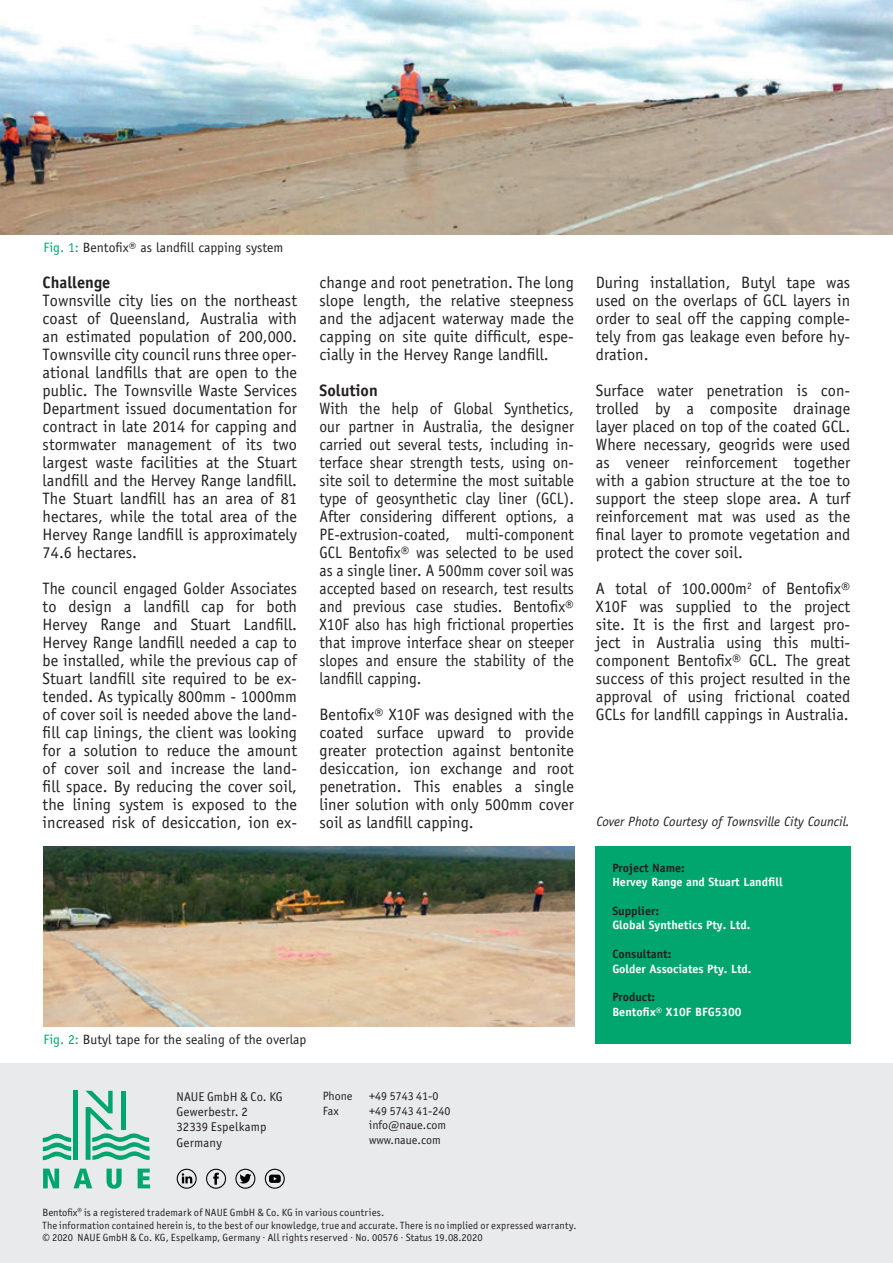
<style>
.page{position:relative;width:893px;height:1263px;background:#fff}
.page>*{position:absolute;margin:0;border:0;box-sizing:border-box;transform-origin:0 0}
.t1{font:16.5px/18px "Officina Sans";color:#231f20;text-align:justify}
.t2{font:16.5px/18px "Officina Sans";color:#231f20;text-align:justify;scale:.94 1}
.t3{font:16.5px/18px "Officina Sans";color:#231f20;text-align:justify;scale:.96 1}
.t4{font:700 16.5px "Officina Sans";color:#231f20}
.t5{font:13.5px "Officina Sans";color:#231f20}
.t6{font:italic 13.5px "Officina Sans";color:#231f20}
.t7{font:12.75px/15.3px "Officina Sans ITC Pro";letter-spacing:.015em;color:#231f20}
.t8{font:700 12px "Officina Sans";color:#fff}
.t9{font:12px/14.4px "Officina Sans ITC Pro";color:#231f20}
.t10{font:700 12px "Officina Sans";color:#231f20}
.t11{font:10.5px/12.6px "Officina Sans ITC Pro";letter-spacing:.02em;color:#231f20}
.s1{color:#00a66e}
</style>
<div class="page">
<div style="left:0;top:1063px;width:893px;height:200px;background:#e9eaeb"></div>
<div style="left:73px;top:1091px;width:5px;height:69px;background:#00a66e"></div>
<svg style="left:43px;top:1133px;width:28px;height:27px"></svg>
<svg style="left:85px;top:1091px;width:65px;height:69px"></svg>
<svg style="left:43px;top:1168px;width:107px;height:21px"></svg>
<svg style="left:177px;top:1169px;width:20px;height:20px"></svg>
<svg style="left:206px;top:1169px;width:20px;height:20px"></svg>
<svg style="left:235px;top:1169px;width:20px;height:20px"></svg>
<svg style="left:265px;top:1169px;width:20px;height:20px"></svg>
<img style="left:0;top:0;width:893px;height:234px">
<img style="left:44px;top:846px;width:530px;height:180px">
<div style="left:595px;top:846px;width:255px;height:198px;background:#00a66e"></div>
<p class="t5" style="left:44px;top:240px;width:241px"><span class="s1">Fig. 1:</span> Bentofix® as landfill capping system</p>
<p class="t4" style="left:43px;top:272px;width:69px">Challenge</p>
<p class="t1" style="left:43px;top:291px;width:256px">Townsville city lies on the northeast coast of Queensland, Australia with an estimated population of 200,000.<br>Townsville city council runs three oper&shy;ational landfills that are open to the public. The Townsville Waste Services Department issued documentation for contract in late 2014 for capping and stormwater management of its two largest waste facilities at the Stuart landfill and the Hervey Range landfill.<br>The Stuart landfill has an area of 81 hectares, while the total area of the Hervey Range landfill is approximately 74.6 hectares.</p>
<p class="t3" style="left:43px;top:579px;width:267px">The council engaged Golder Associates to design a landfill cap for both Hervey Range and Stuart Landfill.<br>Hervey Range landfill needed a cap to be installed, while the previous cap of Stuart landfill site required to be ex&shy;tended. As typically 800mm - 1000mm of cover soil is needed above the land&shy;fill cap linings, the client was looking for a solution to reduce the amount of cover soil and increase the land&shy;fill space. By reducing the cover soil, the lining system is exposed to the increased risk of desiccation, ion ex-</p>
<p class="t1" style="left:319px;top:273px;width:256px">change and root penetration. The long slope length, the relative steepness and the adjacent waterway made the capping on site quite difficult, espe&shy;cially in the Hervey Range landfill.</p>
<p class="t4" style="left:319px;top:380px;width:60px">Solution</p>
<p class="t2" style="left:319px;top:399px;width:272px">With the help of Global Synthetics, our partner in Australia, the designer carried out several tests, including in&shy;terface shear strength tests, using on&shy;site soil to determine the most suitable type of geosynthetic clay liner (GCL).<br>After considering different options, a PE-extrusion-coated, multi-component GCL Bentofix® was selected to be used as a single liner. A 500mm cover soil was accepted based on research, test results and previous case studies. Bentofix® X10F also has high frictional properties that improve interface shear on steeper slopes and ensure the stability of the landfill capping.</p>
<p class="t1" style="left:319px;top:705px;width:256px">Bentofix® X10F was designed with the coated surface upward to provide greater protection against bentonite desiccation, ion exchange and root penetration. This enables a single liner solution with only 500mm cover soil as landfill capping.</p>
<p class="t5" style="left:44px;top:1031px;width:264px"><span class="s1">Fig. 2:</span> Butyl tape for the sealing of the overlap</p>
<p class="t7" style="left:177px;top:1088px;width:108px">NAUE GmbH &amp; Co. KG<br>Gewerbestr. 2<br>32339 Espelkamp<br>Germany</p>
<p class="t9" style="left:323px;top:1089px;width:31px">Phone</p>
<p class="t9" style="left:369px;top:1089px;width:71px">+49 5743 41-0</p>
<p class="t9" style="left:323px;top:1103px;width:18px">Fax</p>
<p class="t9" style="left:369px;top:1103px;width:83px">+49 5743 41-240 info@naue.com www.naue.com</p>
<p class="t1" style="left:596px;top:273px;width:256px">During installation, Butyl tape was used on the overlaps of GCL layers in order to seal off the capping comple&shy;tely from gas leakage even before hy&shy;dration.</p>
<p class="t1" style="left:596px;top:381px;width:256px">Surface water penetration is con&shy;trolled by a composite drainage layer placed on top of the coated GCL.<br>Where necessary, geogrids were used as veneer reinforcement together with a gabion structure at the toe to support the steep slope area. A turf reinforcement mat was used as the final layer to promote vegetation and protect the cover soil.</p>
<p class="t1" style="left:596px;top:579px;width:256px">A total of 100.000m<sup>2</sup> of Bentofix® X10F was supplied to the project site. It is the first and largest pro&shy;ject in Australia using this multi&shy;component Bentofix® GCL. The great success of this project resulted in the approval of using frictional coated GCLs for landfill cappings in Australia.</p>
<p class="t6" style="left:596px;top:814px;width:255px">Cover Photo Courtesy of Townsville City Council.</p>
<p class="t10" style="left:612px;top:860px;width:74px">Project Name:</p>
<p class="t8" style="left:612px;top:875px;width:172px">Hervey Range and Stuart Landfill</p>
<p class="t10" style="left:612px;top:903px;width:48px">Supplier:</p>
<p class="t8" style="left:612px;top:918px;width:139px">Global Synthetics Pty. Ltd.</p>
<p class="t10" style="left:612px;top:947px;width:61px">Consultant:</p>
<p class="t8" style="left:612px;top:961px;width:141px">Golder Associates Pty. Ltd.</p>
<p class="t10" style="left:612px;top:990px;width:44px">Product:</p>
<p class="t8" style="left:612px;top:1004px;width:131px">Bentofix® X10F BFG5300</p>
<p class="t11" style="left:43px;top:1206px;width:535px">Bentofix® is a registered trademark of NAUE GmbH &amp; Co. KG in various countries.<br>The information contained herein is, to the best of our knowledge, true and accurate. There is no implied or expressed warranty. © 2020 NAUE GmbH &amp; Co. KG, Espelkamp, Germany · All rights reserved · No. 00576 · Status 19.08.2020</p>
</div>
